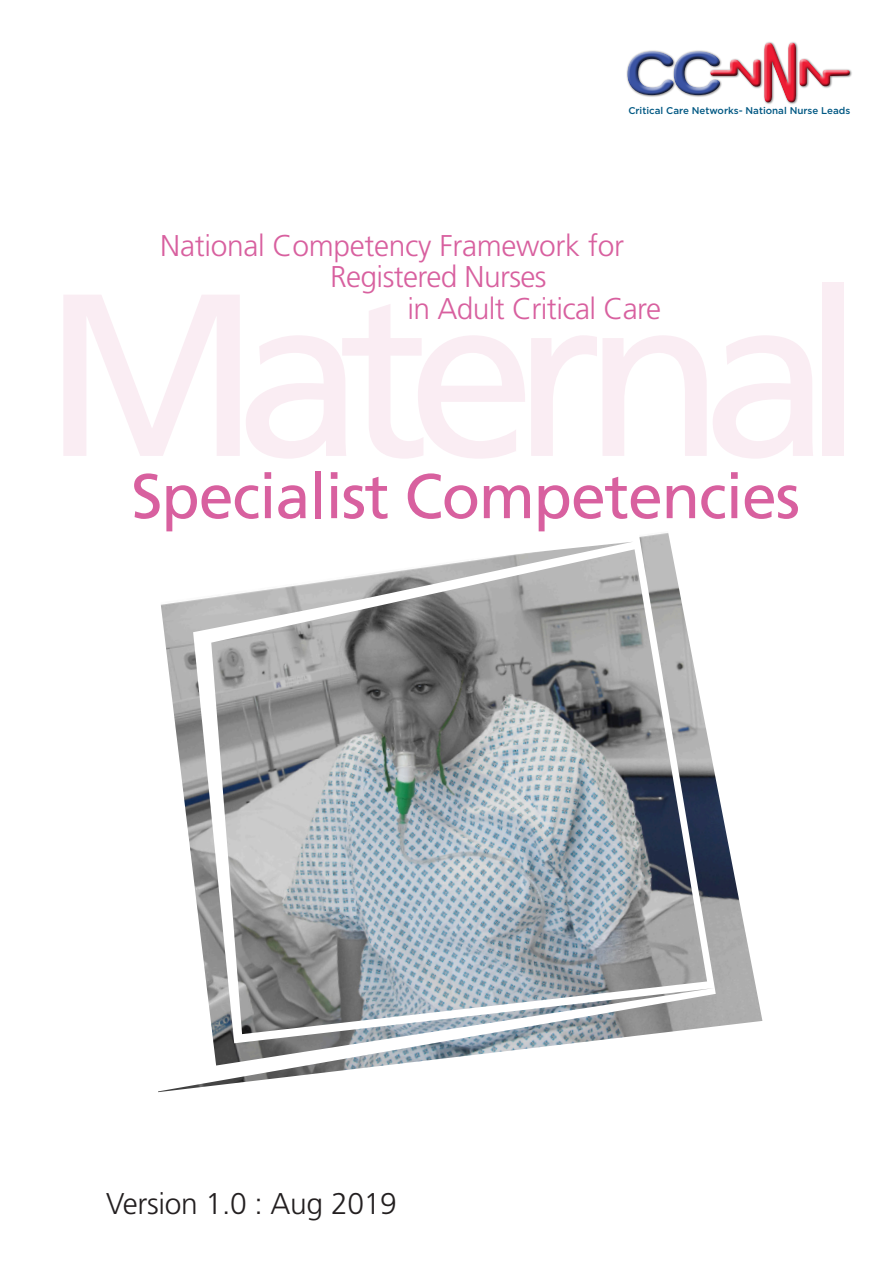
<style>
.page{position:relative;width:893px;height:1263px;background:#fff}
.page>*{position:absolute;margin:0;border:0;box-sizing:border-box;transform-origin:0 0}
.t1{font:63px "Frutiger";letter-spacing:-.02em;color:#d8609f}
.t2{font:300 30px "Frutiger";letter-spacing:-.02em;color:#d8609f}
.t3{font:300 30px "Frutiger";letter-spacing:-.01em;color:#231f20}
.t4{font:500 9.75px "Gotham";color:#005883}
</style>
<div class="page">
<svg style="left:158px;top:533px;width:605px;height:560px"></svg>
<div style="left:626px;top:41px;width:226px;height:64px;background:#231f20;opacity:.6"></div>
<div style="left:627px;top:42px;width:223px;height:61px;background:#231f20;opacity:.75"></div>
<p class="t4" style="left:628px;top:105px;width:223px">Critical Care Networks- National Nurse Leads</p>
<p class="t2" style="left:160px;top:228px;width:465px">National Competency Framework for</p>
<p class="t2" style="left:330px;top:260px;width:218px">Registered Nurses</p>
<p class="t2" style="left:407px;top:291px;width:255px">in Adult Critical Care</p>
<p class="t1" style="left:131px;top:459px;width:670px">Specialist Competencies</p>
<p class="t3" style="left:106px;top:1187px;width:292px">Version 1.0 : Aug 2019</p>
</div>
